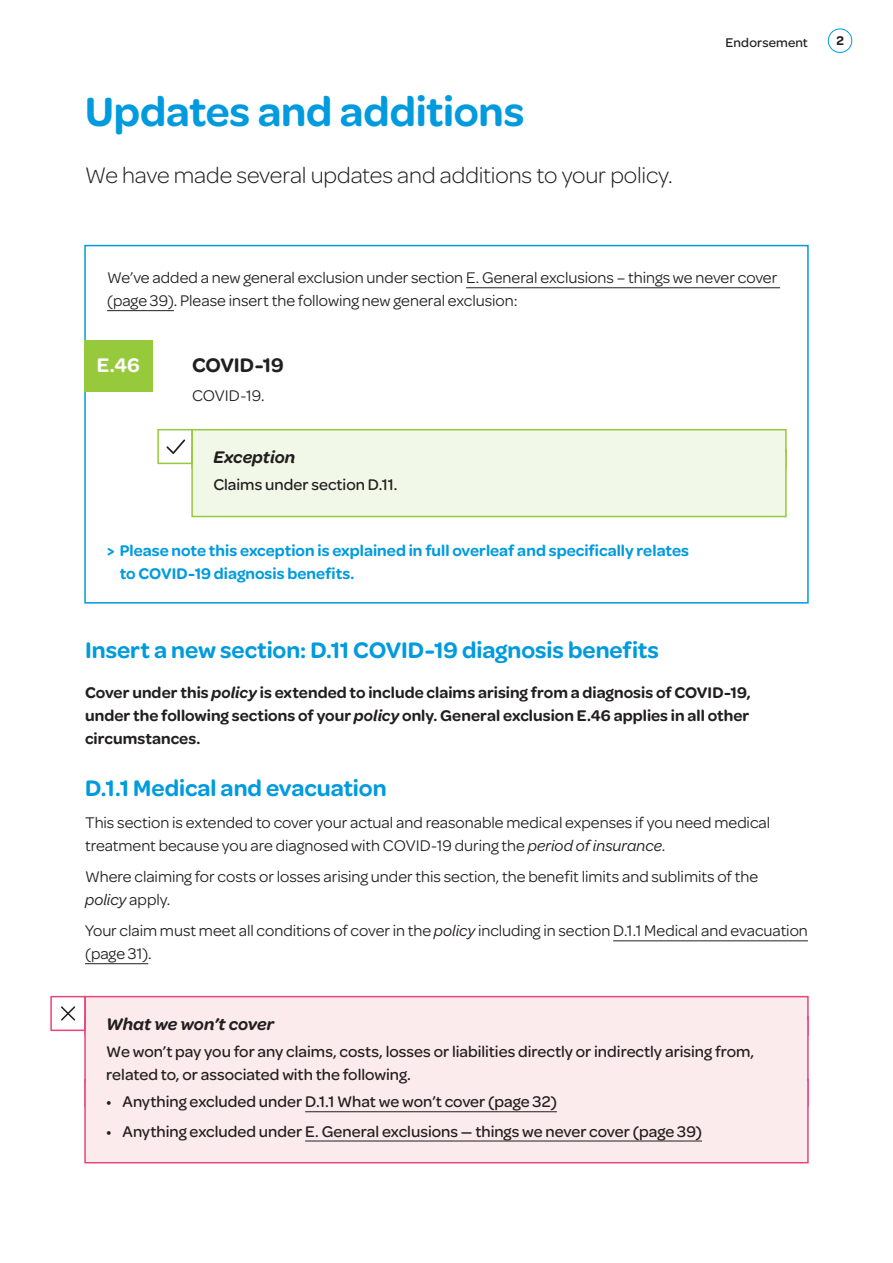
<style>
.page{position:relative;width:893px;height:1263px;background:#fff}
.page>*{position:absolute;margin:0;border:0;box-sizing:border-box;transform-origin:0 0}
.t1{font:600 43.5px "Omnes";letter-spacing:-.005em;color:#009bde}
.t2{font:600 24px "Omnes";color:#009bde}
.Intro{font:300 24px "Omnes";letter-spacing:-.005em;color:#231f20}
.t3{font:600 21px "Omnes";letter-spacing:-.005em;color:#231f20}
.TOC_Heading{font:600 21px "Omnes";color:#fff}
.Pullout_-_heading_pink{font:italic 600 18px "Omnes";letter-spacing:-.005em;color:#231f20}
.Pullout_-_heading_Green_indent{font:italic 600 18px "Omnes";color:#231f20}
.Body{font:16.5px/22.8px "Omnes";color:#231f20}
.Pullout_-_Multiple_Para_Pink_-_Before_bu{font:500 16.5px/22.8px "Omnes";color:#231f20}
.Body-2{font:600 16.5px/22.8px "Omnes";letter-spacing:.005em;color:#231f20;text-align:justify}
.t4{font:600 16.5px/22.8px "Omnes";color:#009bde}
.Pullout_-_Multiple_Para_Green_pullout{font:500 16.5px "Omnes";color:#231f20}
.t5{font:500 13.5px "Omnes";letter-spacing:.01em;color:#231f20}
.t6{font:600 13.5px "Omnes";color:#231f20}
.s1{font-style:italic}
</style>
<div class="page">
<hr style="left:466px;top:287px;width:314px;height:1px;background:#231f20">
<hr style="left:107px;top:310px;width:67px;height:1px;background:#231f20">
<div style="left:192px;top:429px;width:594px;height:54px;background:#f2f8e8"></div>
<div style="left:191px;top:429px;width:596px;height:40px;border:2px solid #97c93c"></div>
<div style="left:192px;top:453px;width:594px;height:63px;background:#f2f8e8"></div>
<div style="left:191px;top:448px;width:596px;height:69px;border:2px solid #97c93c"></div>
<div style="left:84px;top:245px;width:725px;height:359px;border:2px solid #009bde"></div>
<div style="left:84px;top:341px;width:68px;height:51px;background:#97c93c"></div>
<div style="left:157px;top:429px;width:36px;height:35px;border:2px solid #97c93c"></div>
<svg style="left:166px;top:439px;width:20px;height:15px"></svg>
<hr style="left:613px;top:940px;width:195px;height:1px;background:#231f20">
<hr style="left:85px;top:963px;width:63px;height:1px;background:#231f20">
<div style="left:85px;top:996px;width:723px;height:54px;background:#fcebed"></div>
<div style="left:84px;top:996px;width:725px;height:40px;border:2px solid #e9457b"></div>
<div style="left:85px;top:1020px;width:723px;height:86px;background:#fcebed"></div>
<div style="left:85px;top:1081px;width:723px;height:82px;background:#fcebed"></div>
<div style="left:84px;top:1078px;width:725px;height:85px;border:2px solid #e9457b"></div>
<hr style="left:305px;top:1111px;width:252px;height:1px;background:#231f20">
<hr style="left:305px;top:1140px;width:397px;height:1px;background:#231f20">
<div style="left:50px;top:996px;width:36px;height:35px;border:2px solid #e9457b"></div>
<svg style="left:61px;top:1006px;width:15px;height:15px"></svg>
<div style="left:828px;top:29px;width:24px;height:24px;border:1px solid #009bde;border-radius:50%"></div>
<h2 class="t1" style="left:85px;top:82px;width:441px">Updates and additions</h2>
<p class="Intro" style="left:85px;top:160px;width:589px">We have made several updates and additions to your policy.</p>
<p class="t5" style="left:726px;top:33px;width:84px">Endorsement</p>
<p class="t6" style="left:836px;top:31px;width:9px">2</p>
<p class="Body" style="left:107px;top:265px;width:672px">We’ve added a new general exclusion under section E. General exclusions – things we never cover (page 39). Please insert the following new general exclusion:</p>
<p class="TOC_Heading" style="left:97px;top:351px;width:45px">E.46</p>
<h4 class="t3" style="left:192px;top:350px;width:93px">COVID-19</h4>
<p class="Body" style="left:192px;top:383px;width:74px">COVID-19.</p>
<p class="Pullout_-_heading_Green_indent" style="left:213px;top:445px;width:83px">Exception</p>
<p class="Pullout_-_Multiple_Para_Green_pullout" style="left:213px;top:474px;width:186px">Claims under section D.11.</p>
<p class="t4" style="left:120px;top:538px;width:571px;text-indent:-13px">&gt; Please note this exception is explained in full overleaf and specifically relates to COVID-19 diagnosis benefits.</p>
<h3 class="t2" style="left:85px;top:634px;width:575px">Insert a new section: D.11 COVID-19 diagnosis benefits</h3>
<p class="Body-2" style="left:85px;top:680px;width:667px">Cover under this <span class="s1">policy</span> is extended to include claims arising from a diagnosis of COVID-19, under the following sections of your <span class="s1">policy</span> only. General exclusion E.46 applies in all other circumstances.</p>
<h3 class="t2" style="left:85px;top:772px;width:303px">D.1.1 Medical and evacuation</h3>
<p class="Body" style="left:85px;top:810px;width:687px">This section is extended to cover your actual and reasonable medical expenses if you need medical treatment because you are diagnosed with COVID-19 during the <span class="s1">period of insurance</span>.</p>
<p class="Body" style="left:85px;top:864px;width:675px">Where claiming for costs or losses arising under this section, the benefit limits and sublimits of the <span class="s1">policy</span> apply.</p>
<p class="Body" style="left:85px;top:918px;width:724px">Your claim must meet all conditions of cover in the <span class="s1">policy</span> including in section D.1.1 Medical and evacuation (page 31).</p>
<p class="Pullout_-_heading_pink" style="left:106px;top:1012px;width:169px">What we won’t cover</p>
<p class="Pullout_-_Multiple_Para_Pink_-_Before_bu" style="left:106px;top:1039px;width:649px">We won’t pay you for any claims, costs, losses or liabilities directly or indirectly arising from, related to, or associated with the following.</p>
<p class="Pullout_-_Multiple_Para_Pink_-_Before_bu" style="left:106px;top:1089px;width:452px">• Anything excluded under D.1.1 What we won’t cover (page 32)</p>
<p class="Pullout_-_Multiple_Para_Pink_-_Before_bu" style="left:106px;top:1118px;width:597px">• Anything excluded under E. General exclusions — things we never cover (page 39)</p>
</div>
